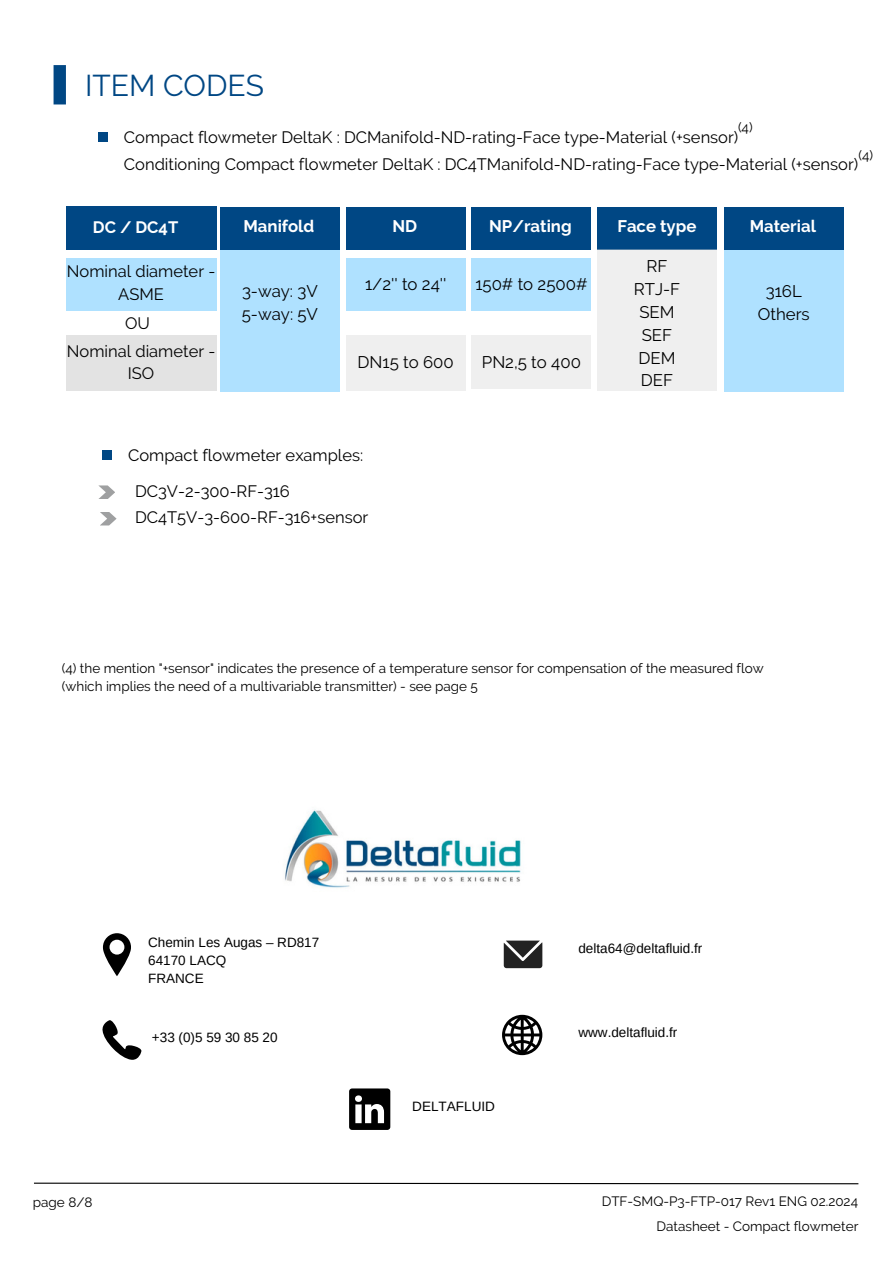
<style>
.page{position:relative;width:893px;height:1264px;background:#fff}
.page>*{position:absolute;margin:0;border:0;box-sizing:border-box;transform-origin:0 0}
.t1{font:30px "Raleway";color:#004784}
.t2{font:16.8px/22.8px "Raleway";color:#000;text-align:center}
.t3{font:700 16.8px "Raleway";color:#fff}
.t4{font:16.5px/22.5px "Raleway";color:#000;text-align:center}
.t5{font:700 16.5px "Raleway";color:#fff}
.t6{font:13.5px/18px "Raleway";color:#000}
.t7{font:13.5px "Arimo";color:#000}
</style>
<div class="page">
<div style="left:54px;top:65px;width:12px;height:39px;background:#004784"></div>
<svg style="left:103px;top:933px;width:28px;height:43px"></svg>
<svg style="left:503px;top:940px;width:39px;height:28px"></svg>
<svg style="left:103px;top:1020px;width:38px;height:39px"></svg>
<svg style="left:502px;top:1014px;width:40px;height:41px"></svg>
<svg style="left:349px;top:1088px;width:41px;height:41px"></svg>
<svg style="left:34px;top:1182px;width:825px;height:2px"></svg>
<div style="left:98px;top:133px;width:9px;height:9px;background:#004784"></div>
<div style="left:346px;top:258px;width:119px;height:52px;background:#afe1ff"></div>
<div style="left:346px;top:207px;width:119px;height:42px;background:#004784"></div>
<div style="left:66px;top:258px;width:150px;height:52px;background:#afe1ff"></div>
<div style="left:66px;top:336px;width:150px;height:55px;background:#e3e3e3"></div>
<div style="left:346px;top:336px;width:119px;height:55px;background:#efefef"></div>
<div style="left:472px;top:258px;width:119px;height:52px;background:#afe1ff"></div>
<div style="left:472px;top:207px;width:119px;height:42px;background:#004784"></div>
<div style="left:472px;top:336px;width:119px;height:53px;background:#efefef"></div>
<div style="left:597px;top:207px;width:119px;height:42px;background:#004784"></div>
<div style="left:597px;top:249px;width:119px;height:142px;background:#efefef"></div>
<div style="left:724px;top:247px;width:119px;height:144px;background:#afe1ff"></div>
<div style="left:724px;top:207px;width:119px;height:42px;background:#004784"></div>
<div style="left:66px;top:206px;width:150px;height:43px;background:#004784"></div>
<div style="left:103px;top:451px;width:9px;height:9px;background:#004784"></div>
<svg style="left:98px;top:485px;width:17px;height:14px"></svg>
<svg style="left:100px;top:512px;width:17px;height:13px"></svg>
<img style="left:284px;top:809px;width:237px;height:79px">
<div style="left:220px;top:247px;width:119px;height:144px;background:#afe1ff"></div>
<div style="left:220px;top:207px;width:119px;height:42px;background:#004784"></div>
<p class="t1" style="left:85px;top:68px;width:180px">ITEM CODES</p>
<p class="t6" style="left:738px;top:118px;width:16px">(4)</p>
<h3 class="t4" style="left:124px;top:126px;width:616px">Compact flowmeter DeltaK : DCManifold-ND-rating-Face type-Material (+sensor)</h3>
<p class="t6" style="left:858px;top:146px;width:16px">(4)</p>
<p class="t4" style="left:124px;top:153px;width:735px">Conditioning Compact flowmeter DeltaK : DC4TManifold-ND-rating-Face type-Material (+sensor)</p>
<h3 class="t5" style="left:93px;top:217px;width:87px">DC / DC4T</h3>
<h5 class="t4" style="left:67px;top:260px;width:150px">Nominal diameter -<br>ASME</h5>
<h5 class="t4" style="left:125px;top:312px;width:26px">OU</h5>
<p class="t3" style="left:243px;top:216px;width:72px">Manifold</p>
<p class="t2" style="left:242px;top:279px;width:78px;text-align:left">3-way: 3V<br>5-way: 5V</p>
<h2 class="t3" style="left:392px;top:216px;width:26px">ND</h2>
<h5 class="t2" style="left:365px;top:273px;width:83px">1/2'' to 24''</h5>
<h5 class="t4" style="left:67px;top:339px;width:150px">Nominal diameter -<br>ISO</h5>
<h4 class="t2" style="left:357px;top:351px;width:98px">DN15 to 600</h4>
<h5 class="t3" style="left:489px;top:216px;width:84px">NP/rating</h5>
<h5 class="t2" style="left:475px;top:273px;width:114px">150# to 2500#</h5>
<h4 class="t2" style="left:482px;top:351px;width:101px">PN2,5 to 400</h4>
<h5 class="t4" style="left:128px;top:443px;width:236px">Compact flowmeter examples:</h5>
<p class="t4" style="left:135px;top:479px;width:156px">DC3V-2-300-RF-316</p>
<p class="t4" style="left:135px;top:506px;width:235px">DC4T5V-3-600-RF-316+sensor</p>
<h3 class="t3" style="left:617px;top:216px;width:81px">Face type</h3>
<h4 class="t2" style="left:633px;top:255px;width:48px">RF<br>RTJ-F<br>SEM<br>SEF<br>DEM<br>DEF</h4>
<h5 class="t3" style="left:749px;top:216px;width:68px">Material</h5>
<p class="t2" style="left:757px;top:279px;width:53px">316L<br>Others</p>
<p class="t6" style="left:62px;top:658px;width:703px">(4) the mention "+sensor" indicates the presence of a temperature sensor for compensation of the measured flow (which implies the need of a multivariable transmitter) - see page 5</p>
<h5 class="t7" style="left:148px;top:934px;width:173px">Chemin Les Augas – RD817</h5>
<p class="t7" style="left:148px;top:952px;width:80px">64170 LACQ</p>
<h5 class="t7" style="left:148px;top:970px;width:57px">FRANCE</h5>
<p class="t7" style="left:578px;top:940px;width:125px">delta64@deltafluid.fr</p>
<h4 class="t7" style="left:152px;top:1029px;width:127px">+33 (0)5 59 30 85 20</h4>
<h2 class="t7" style="left:578px;top:1025px;width:100px">www.deltafluid.fr</h2>
<p class="t6" style="left:33px;top:1193px;width:61px">page 8/8</p>
<h5 class="t7" style="left:412px;top:1098px;width:84px">DELTAFLUID</h5>
<h5 class="t6" style="left:601px;top:1192px;width:258px">DTF-SMQ-P3-FTP-017 Rev1 ENG 02.2024</h5>
<p class="t6" style="left:656px;top:1217px;width:203px">Datasheet - Compact flowmeter</p>
</div>
